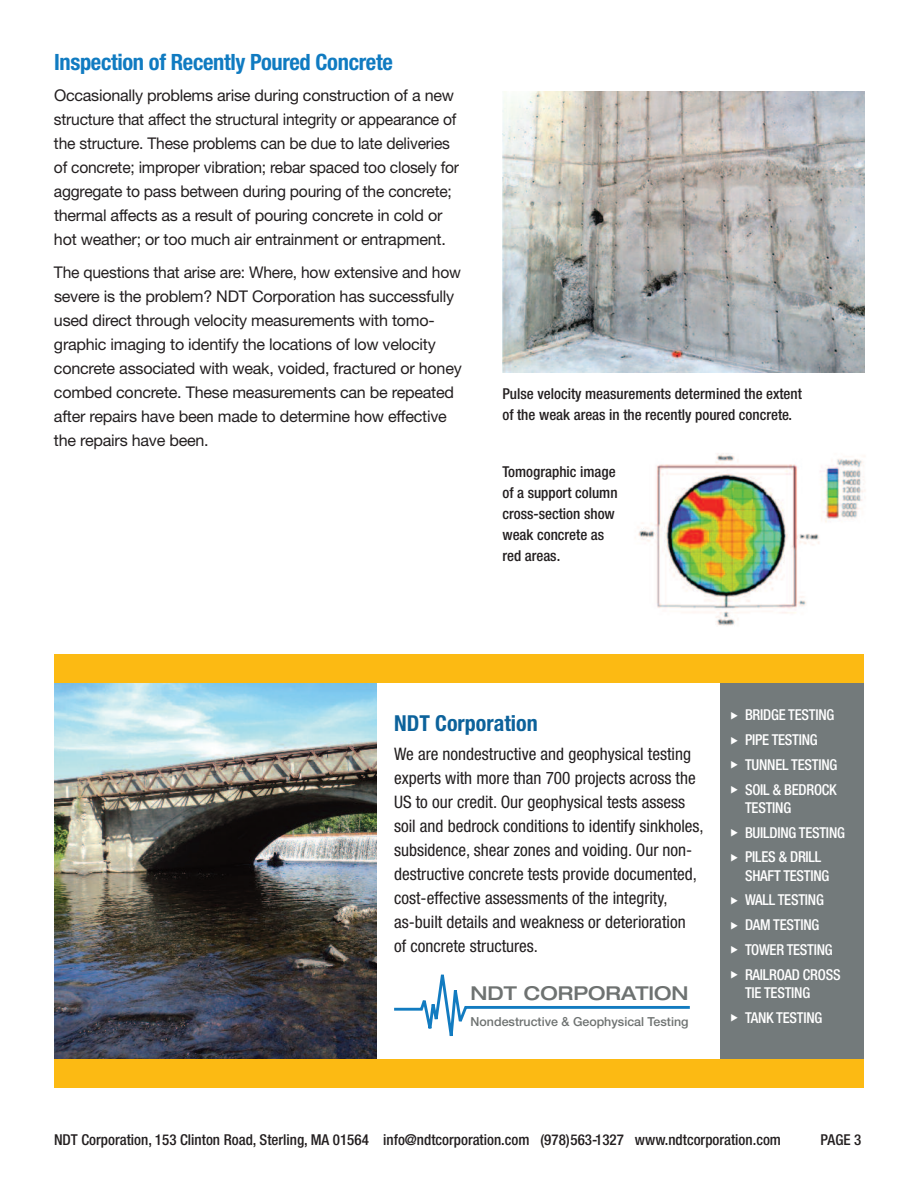
<style>
.page{position:relative;width:918px;height:1188px;background:#fff}
.page>*{position:absolute;margin:0;border:0;box-sizing:border-box;transform-origin:0 0}
.t1{font:700 condensed 22.5px "Helvetica Neue";letter-spacing:-.015em;color:#107bc1}
.t2{font:700 condensed 22.05px "Helvetica Neue";color:#0c629b}
.t3{font:500 expanded 19.2px "Helvetica Neue";color:#6e7271}
.t4{font:condensed 17.25px/24px "Helvetica Neue";color:#231f20}
.t5{font:16.2px/24px "Helvetica Neue";letter-spacing:-.015em;color:#231f20}
.t6{font:500 condensed 15px/21px "Helvetica Neue";color:#231f20}
.t7{font:500 condensed 15px/18.1px "Helvetica Neue";letter-spacing:-.015em;color:#fff}
.t8{font:500 12.45px "Helvetica Neue";color:#6e7271}
</style>
<div class="page">
<img style="left:502px;top:91px;width:363px;height:281px">
<img style="left:638px;top:453px;width:228px;height:173px">
<svg style="left:394px;top:975px;width:296px;height:61px"></svg>
<img style="left:54px;top:683px;width:322px;height:377px">
<div style="left:720px;top:683px;width:143px;height:377px;background:#737a7b"></div>
<div style="left:54px;top:654px;width:809px;height:29px;background:#fcba13"></div>
<div style="left:54px;top:1060px;width:809px;height:28px;background:#fcba13"></div>
<h1 class="t1" style="left:54px;top:54px;width:340px">Inspection of Recently Poured Concrete</h1>
<p class="t5" style="left:54px;top:85px;width:407px">Occasionally problems arise during construction of a new structure that affect the structural integrity or appearance of the structure. These problems can be due to late deliveries of concrete; improper vibration; rebar spaced too closely for aggregate to pass between during pouring of the concrete; thermal affects as a result of pouring concrete in cold or hot weather; or too much air entrainment or entrapment.</p>
<p class="t5" style="left:54px;top:262px;width:409px">The questions that arise are: Where, how extensive and how severe is the problem? NDT Corporation has successfully used direct through velocity measurements with tomo&shy;graphic imaging to identify the locations of low velocity concrete associated with weak, voided, fractured or honey combed concrete. These measurements can be repeated after repairs have been made to determine how effective the repairs have been.</p>
<p class="t6" style="left:502px;top:385px;width:301px">Pulse velocity measurements determined the extent of the weak areas in the recently poured concrete.</p>
<p class="t6" style="left:502px;top:462px;width:117px">Tomographic image of a support column cross-section show weak concrete as red areas.</p>
<h2 class="t2" style="left:394px;top:710px;width:145px">NDT Corporation</h2>
<p class="t4" style="left:394px;top:743px;width:311px">We are nondestructive and geophysical testing experts with more than 700 projects across the US to our credit. Our geophysical tests assess soil and bedrock conditions to identify sinkholes, subsidence, shear zones and voiding. Our non&shy;destructive concrete tests provide documented, cost-effective assessments of the integrity, as-built details and weakness or deterioration<br>of concrete structures.</p>
<p class="t3" style="left:471px;top:986px;width:219px">NDT CORPORATION</p>
<p class="t8" style="left:471px;top:1017px;width:219px">Nondestructive &amp; Geophysical Testing</p>
<p class="t7" style="left:731px;top:707px;width:105px">◆ BRIDGE TESTING</p>
<p class="t7" style="left:731px;top:732px;width:89px">◆ PIPE TESTING</p>
<p class="t7" style="left:731px;top:757px;width:108px">◆ TUNNEL TESTING</p>
<p class="t7" style="left:745px;top:782px;width:93px;text-indent:-15px">◆ SOIL &amp; BEDROCK<br>TESTING</p>
<p class="t7" style="left:731px;top:824px;width:116px">◆ BUILDING TESTING</p>
<p class="t7" style="left:745px;top:849px;width:86px;text-indent:-15px">◆ PILES &amp; DRILL<br>SHAFT TESTING</p>
<p class="t7" style="left:731px;top:892px;width:95px">◆ WALL TESTING</p>
<p class="t7" style="left:731px;top:917px;width:90px">◆ DAM TESTING</p>
<p class="t7" style="left:731px;top:942px;width:104px">◆ TOWER TESTING</p>
<p class="t7" style="left:745px;top:967px;width:97px;text-indent:-15px">◆ RAILROAD CROSS<br>TIE TESTING</p>
<p class="t7" style="left:731px;top:1009px;width:93px">◆ TANK TESTING</p>
<p class="t6" style="left:54px;top:1130px;width:729px">NDT Corporation, 153 Clinton Road, Sterling, MA 01564 info@ndtcorporation.com (978)563-1327 www.ndtcorporation.com</p>
<p class="t6" style="left:821px;top:1130px;width:42px">PAGE 3</p>
</div>
